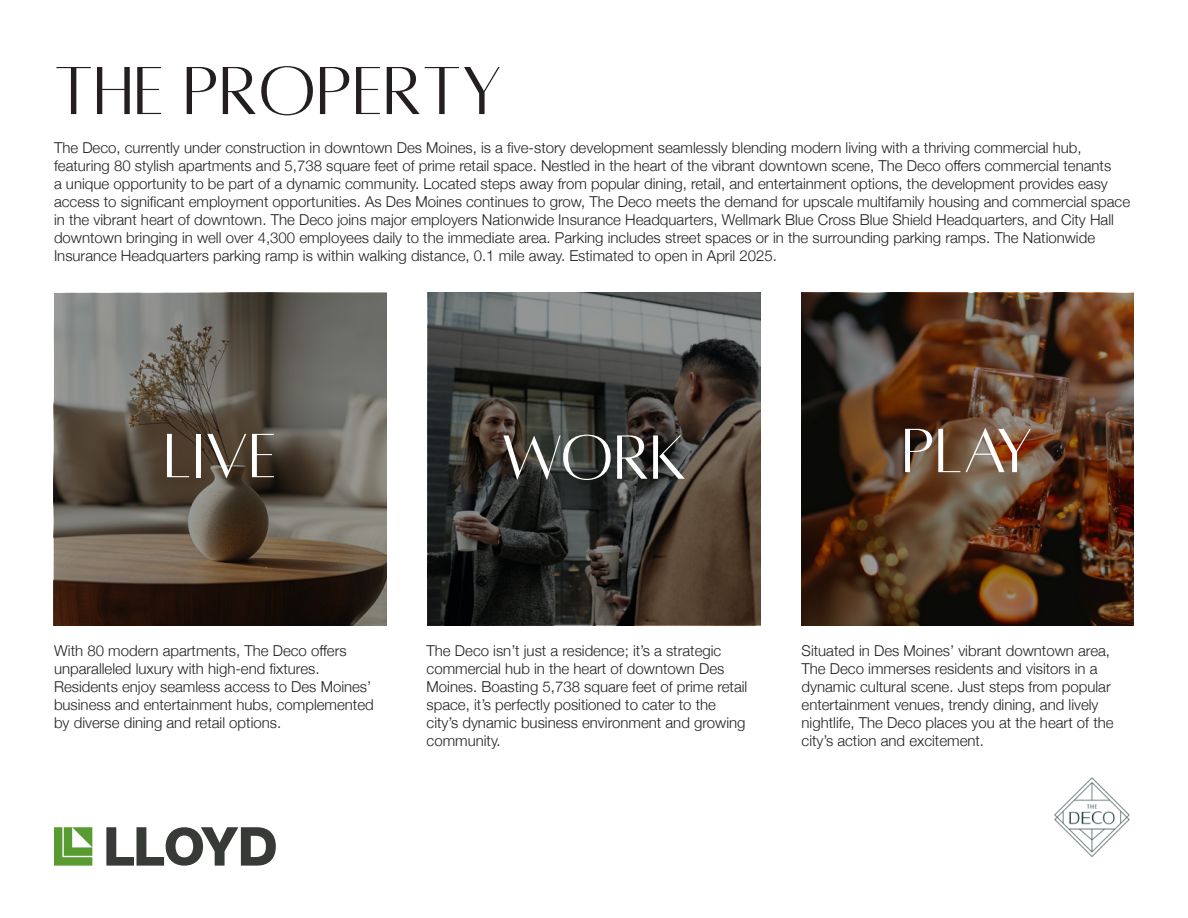
<style>
.page{position:relative;width:1188px;height:918px;background:#fff}
.page>*{position:absolute;margin:0;border:0;box-sizing:border-box;transform-origin:0 0}
.t1{font:75px "Alta regular";color:#231f20}
.t2{font:69px "Alta regular";color:#fff}
.t3{font:300 15px/18px "Helvetica Neue";color:#231f20}
</style>
<div class="page">
<svg style="left:54px;top:827px;width:38px;height:39px"></svg>
<svg style="left:106px;top:827px;width:170px;height:39px"></svg>
<img style="left:1054px;top:777px;width:76px;height:80px">
<svg style="left:428px;top:293px;width:333px;height:332px"></svg>
<img style="left:801px;top:293px;width:333px;height:332px">
<svg style="left:54px;top:293px;width:333px;height:332px"></svg>
<p class="t1" style="left:54px;top:49px;width:450px">THE PROPERTY</p>
<p class="t3" style="left:54px;top:138px;width:1078px">The Deco, currently under construction in downtown Des Moines, is a five-story development seamlessly blending modern living with a thriving commercial hub, featuring 80 stylish apartments and 5,738 square feet of prime retail space. Nestled in the heart of the vibrant downtown scene, The Deco offers commercial tenants<br>a unique opportunity to be part of a dynamic community. Located steps away from popular dining, retail, and entertainment options, the development provides easy access to significant employment opportunities. As Des Moines continues to grow, The Deco meets the demand for upscale multifamily housing and commercial space in the vibrant heart of downtown. The Deco joins major employers Nationwide Insurance Headquarters, Wellmark Blue Cross Blue Shield Headquarters, and City Hall downtown bringing in well over 4,300 employees daily to the immediate area. Parking includes street spaces or in the surrounding parking ramps. The Nationwide Insurance Headquarters parking ramp is within walking distance, 0.1 mile away. Estimated to open in April 2025.</p>
<p class="t2" style="left:164px;top:418px;width:115px">LIVE</p>
<p class="t2" style="left:501px;top:419px;width:187px">WORK</p>
<p class="t2" style="left:902px;top:413px;width:133px">PLAY</p>
<p class="t3" style="left:54px;top:641px;width:321px">With 80 modern apartments, The Deco offers unparalleled luxury with high-end fixtures.<br>Residents enjoy seamless access to Des Moines’ business and entertainment hubs, complemented by diverse dining and retail options.</p>
<p class="t3" style="left:427px;top:641px;width:322px">The Deco isn’t just a residence; it’s a strategic commercial hub in the heart of downtown Des Moines. Boasting 5,738 square feet of prime retail space, it’s perfectly positioned to cater to the city’s dynamic business environment and growing community.</p>
<p class="t3" style="left:802px;top:641px;width:314px">Situated in Des Moines’ vibrant downtown area, The Deco immerses residents and visitors in a dynamic cultural scene. Just steps from popular entertainment venues, trendy dining, and lively nightlife, The Deco places you at the heart of the city’s action and excitement.</p>
</div>
